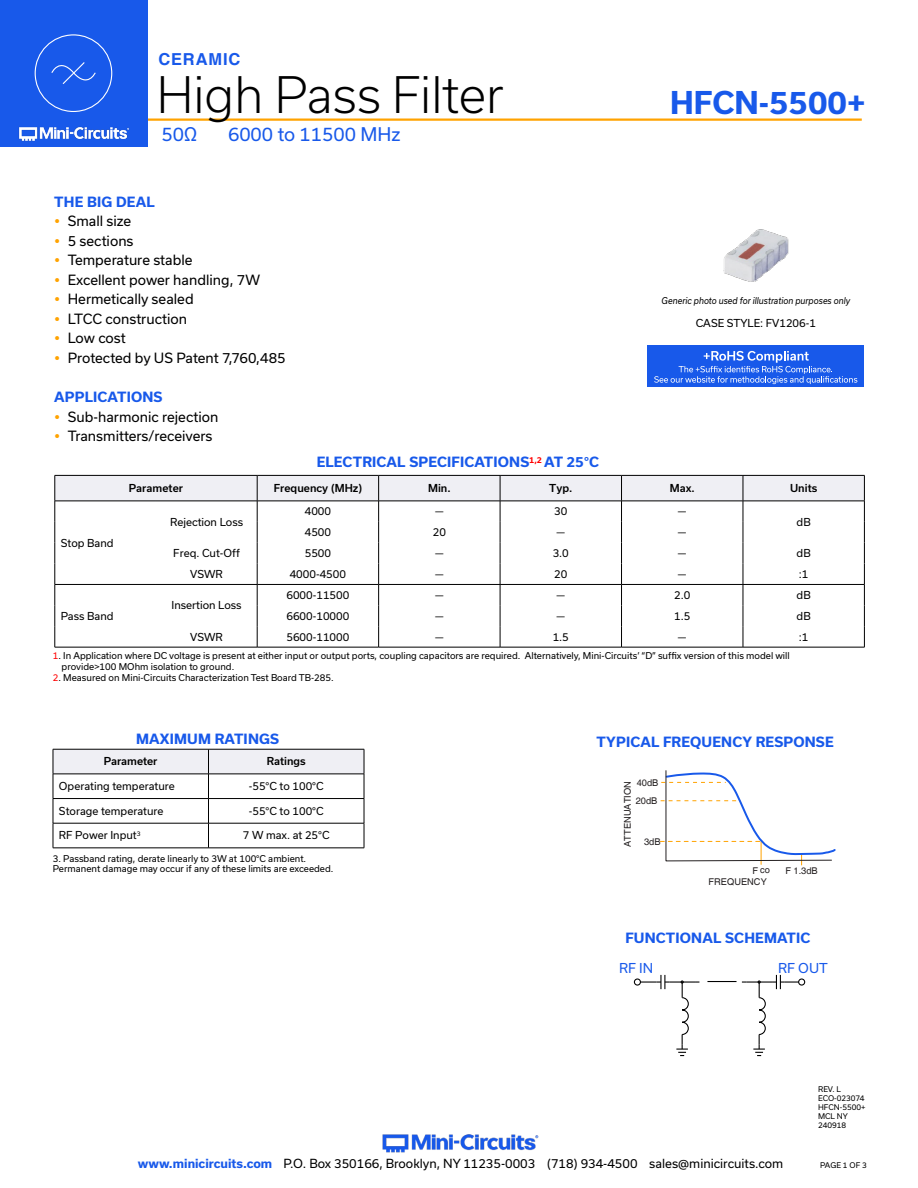
<style>
.page{position:relative;width:918px;height:1188px;background:#fff}
.page>*{position:absolute;margin:0;border:0;box-sizing:border-box;transform-origin:0 0}
.t1{font:300 48px "Usual";color:#000}
.t2{font:700 30px "Usual";color:#1859ea}
.t3{font:18px "Usual";color:#1859ea}
.t4{font:700 16.5px "Helvetica";letter-spacing:.05em;color:#1859ea}
.t5{font:13.5px/19.5px "Usual";color:#000}
.t6{font:700 13.5px "Usual";letter-spacing:.015em;color:#1859ea}
.t7{font:13.05px "Usual";color:#1859ea}
.t8{font:12px "Usual";color:#000}
.t9{font:10.5px "Usual";color:#000}
.t10{font:500 10.5px "Usual";color:#000}
.t11{font:9.3px "Helvetica";color:#231f20}
.t12{font:9px/10.8px "Usual";color:#000}
.t13{font:italic 9px "Usual";color:#000;scale:.9 1}
.t14{font:7.5px/9px "Usual";color:#000}
.s1{color:#f00}
.s2{font-weight:700;color:#1859ea}
</style>
<div class="page">
<hr style="left:129px;top:118px;width:733px;height:3px;background:#ffa300">
<div style="left:0;top:0;width:147px;height:147px;background:#1859ea"></div>
<hr style="left:917px;top:0;width:1px;height:147px;background:#1859ea">
<img style="left:18px;top:126px;width:112px;height:15px">
<div style="left:35px;top:34px;width:77px;height:78px;border:1px solid #fff;border-radius:50%"></div>
<svg style="left:51px;top:62px;width:45px;height:22px"></svg>
<img style="left:382px;top:1134px;width:157px;height:19px">
<hr style="left:53px;top:848px;width:156px;height:1px;background:#000">
<svg style="left:53px;top:749px;width:312px;height:99px"></svg>
<hr style="left:208px;top:848px;width:156px;height:1px;background:#000">
<img style="left:723px;top:229px;width:66px;height:53px">
<svg style="left:660px;top:770px;width:176px;height:95px"></svg>
<svg style="left:676px;top:980px;width:13px;height:76px"></svg>
<hr style="left:669px;top:981px;width:26px;height:2px;background:#000">
<svg style="left:634px;top:975px;width:35px;height:14px"></svg>
<svg style="left:753px;top:980px;width:13px;height:76px"></svg>
<hr style="left:746px;top:981px;width:26px;height:2px;background:#000">
<svg style="left:772px;top:975px;width:33px;height:14px"></svg>
<hr style="left:707px;top:981px;width:30px;height:1px;background:#000">
<hr style="left:257px;top:647px;width:122px;height:1px;background:#000">
<hr style="left:379px;top:647px;width:121px;height:1px;background:#000">
<hr style="left:500px;top:647px;width:122px;height:1px;background:#000">
<hr style="left:622px;top:647px;width:121px;height:1px;background:#000">
<hr style="left:55px;top:647px;width:101px;height:1px;background:#000">
<svg style="left:55px;top:475px;width:810px;height:172px"></svg>
<hr style="left:743px;top:647px;width:122px;height:1px;background:#000">
<hr style="left:156px;top:647px;width:101px;height:1px;background:#000">
<div style="left:648px;top:345px;width:216px;height:42px;background:#1859ea"></div>
<svg style="left:654px;top:351px;width:203px;height:33px"></svg>
<h3 class="t4" style="left:158px;top:49px;width:83px">CERAMIC</h3>
<h1 class="t1" style="left:157px;top:67px;width:348px">High Pass Filter</h1>
<h3 class="t3" style="left:162px;top:124px;width:37px">50Ω</h3>
<h3 class="t3" style="left:228px;top:124px;width:174px">6000 to 11500 MHz</h3>
<h3 class="t6" style="left:54px;top:194px;width:102px">THE BIG DEAL</h3>
<h3 class="t5" style="left:68px;top:212px;width:219px">Small size<br>5 sections<br>Temperature stable<br>Excellent power handling, 7W<br>Hermetically sealed<br>LTCC construction<br>Low cost<br>Protected by US Patent 7,760,485</h3>
<h3 class="t6" style="left:54px;top:390px;width:110px">APPLICATIONS</h3>
<h3 class="t5" style="left:68px;top:407px;width:152px">Sub-harmonic rejection<br>Transmitters/receivers</h3>
<h3 class="t6" style="left:317px;top:454px;width:284px">ELECTRICAL SPECIFICATIONS<sup>1,2</sup> AT 25°C</h3>
<h2 class="t2" style="left:670px;top:86px;width:197px">HFCN-5500+</h2>
<p class="t13" style="left:662px;top:295px;width:211px">Generic photo used for illustration purposes only</p>
<p class="t9" style="left:696px;top:317px;width:122px">CASE STYLE: FV1206-1</p>
<p class="t10" style="left:129px;top:482px;width:56px">Parameter</p>
<p class="t10" style="left:274px;top:482px;width:90px">Frequency (MHz)</p>
<p class="t10" style="left:428px;top:482px;width:24px">Min.</p>
<p class="t10" style="left:549px;top:482px;width:25px">Typ.</p>
<p class="t10" style="left:670px;top:482px;width:26px">Max.</p>
<p class="t10" style="left:790px;top:482px;width:29px">Units</p>
<p class="t9" style="left:61px;top:537px;width:54px">Stop Band</p>
<p class="t9" style="left:61px;top:610px;width:54px">Pass Band</p>
<p class="t9" style="left:170px;top:516px;width:75px">Rejection Loss</p>
<p class="t9" style="left:305px;top:505px;width:28px">4000</p>
<p class="t9" style="left:435px;top:505px;width:10px">—</p>
<p class="t9" style="left:554px;top:505px;width:15px">30</p>
<p class="t9" style="left:678px;top:505px;width:10px">—</p>
<p class="t9" style="left:305px;top:526px;width:28px">4500</p>
<p class="t9" style="left:433px;top:526px;width:15px">20</p>
<p class="t9" style="left:557px;top:526px;width:10px">—</p>
<p class="t9" style="left:678px;top:526px;width:10px">—</p>
<p class="t9" style="left:797px;top:516px;width:16px">dB</p>
<p class="t9" style="left:173px;top:547px;width:68px">Freq. Cut-Off</p>
<p class="t9" style="left:305px;top:547px;width:28px">5500</p>
<p class="t9" style="left:435px;top:547px;width:10px">—</p>
<p class="t9" style="left:553px;top:547px;width:18px">3.0</p>
<p class="t9" style="left:678px;top:547px;width:10px">—</p>
<p class="t9" style="left:797px;top:547px;width:16px">dB</p>
<p class="t9" style="left:190px;top:568px;width:34px">VSWR</p>
<p class="t9" style="left:290px;top:568px;width:58px">4000-4500</p>
<p class="t9" style="left:435px;top:568px;width:10px">—</p>
<p class="t9" style="left:554px;top:568px;width:15px">20</p>
<p class="t9" style="left:678px;top:568px;width:10px">—</p>
<p class="t9" style="left:799px;top:568px;width:11px">:1</p>
<p class="t9" style="left:171px;top:599px;width:72px">Insertion Loss</p>
<p class="t9" style="left:286px;top:589px;width:64px">6000-11500</p>
<p class="t9" style="left:435px;top:589px;width:10px">—</p>
<p class="t9" style="left:557px;top:589px;width:10px">—</p>
<p class="t9" style="left:674px;top:589px;width:18px">2.0</p>
<p class="t9" style="left:797px;top:589px;width:16px">dB</p>
<p class="t9" style="left:286px;top:610px;width:64px">6600-10000</p>
<p class="t9" style="left:435px;top:610px;width:10px">—</p>
<p class="t9" style="left:557px;top:610px;width:10px">—</p>
<p class="t9" style="left:674px;top:610px;width:18px">1.5</p>
<p class="t9" style="left:797px;top:610px;width:16px">dB</p>
<p class="t9" style="left:190px;top:631px;width:34px">VSWR</p>
<p class="t9" style="left:286px;top:631px;width:64px">5600-11000</p>
<p class="t9" style="left:435px;top:631px;width:10px">—</p>
<p class="t9" style="left:553px;top:631px;width:18px">1.5</p>
<p class="t9" style="left:678px;top:631px;width:10px">—</p>
<p class="t9" style="left:799px;top:631px;width:11px">:1</p>
<p class="t12" style="left:62px;top:650px;width:730px;text-indent:-9px"><span class="s1">1</span>. In Application where DC voltage is present at either input or output ports, coupling capacitors are required. Alternatively, Mini-Circuits’ “D” suffix version of this model will provide&gt;100 MOhm isolation to ground.</p>
<p class="t12" style="left:53px;top:672px;width:282px"><span class="s1">2</span>. Measured on Mini-Circuits Characterization Test Board TB-285.</p>
<h3 class="t6" style="left:136px;top:732px;width:145px">MAXIMUM RATINGS</h3>
<h3 class="t6" style="left:597px;top:735px;width:239px">TYPICAL FREQUENCY RESPONSE</h3>
<p class="t10" style="left:104px;top:756px;width:55px">Parameter</p>
<p class="t10" style="left:267px;top:756px;width:40px">Ratings</p>
<p class="t9" style="left:59px;top:780px;width:117px">Operating temperature</p>
<p class="t9" style="left:249px;top:780px;width:76px">-55°C to 100°C</p>
<p class="t9" style="left:59px;top:805px;width:106px">Storage temperature</p>
<p class="t9" style="left:249px;top:805px;width:76px">-55°C to 100°C</p>
<p class="t9" style="left:59px;top:829px;width:83px">RF Power Input<sup>3</sup></p>
<p class="t9" style="left:243px;top:829px;width:88px">7 W max. at 25°C</p>
<p class="t12" style="left:53px;top:853px;width:282px">3. Passband rating, derate linearly to 3W at 100°C ambient.<br>Permanent damage may occur if any of these limits are exceeded.</p>
<p class="t11" style="left:637px;top:777px;width:23px">40dB</p>
<p class="t11" style="left:622px;top:847px;width:67px;rotate:-90deg">ATTENUATION</p>
<p class="t11" style="left:636px;top:796px;width:23px">20dB</p>
<p class="t11" style="left:644px;top:836px;width:18px">3dB</p>
<p class="t11" style="left:753px;top:865px;width:19px">F co</p>
<p class="t11" style="left:785px;top:865px;width:34px">F 1.3dB</p>
<p class="t11" style="left:709px;top:876px;width:60px">FREQUENCY</p>
<h3 class="t6" style="left:625px;top:930px;width:187px">FUNCTIONAL SCHEMATIC</h3>
<h3 class="t7" style="left:619px;top:960px;width:36px">RF IN</h3>
<h3 class="t7" style="left:778px;top:960px;width:51px">RF OUT</h3>
<p class="t14" style="left:818px;top:1085px;width:49px">REV. L<br>ECO-023074<br>HFCN-5500+<br>MCL NY<br>240918</p>
<h3 class="t8" style="left:138px;top:1157px;width:647px"><span class="s2">www.minicircuits.com</span> P.O. Box 350166, Brooklyn, NY 11235-0003 (718) 934-4500 sales@minicircuits.com</h3>
<p class="t14" style="left:820px;top:1161px;width:48px">PAGE 1 OF 3</p>
</div>
